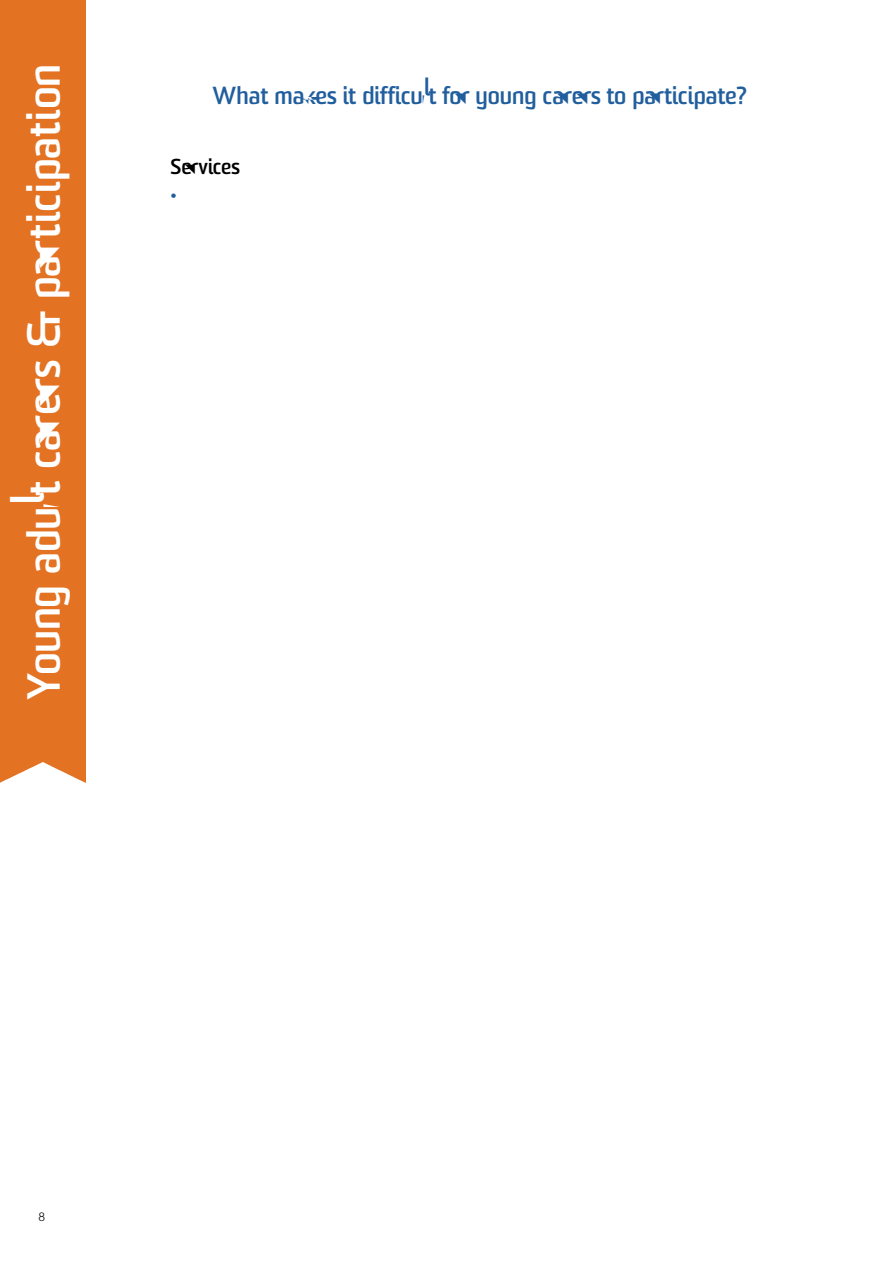
<style>
.page{position:relative;width:893px;height:1263px;background:#fff}
.page>*{position:absolute;margin:0;border:0;box-sizing:border-box;transform-origin:0 0}
.t1{font:700 45px "Sommet";letter-spacing:-.005em;color:#fff}
.t2{font:700 24px "Sommet";color:#215e9e}
.t3{font:700 21px "Sommet";color:#000}
.t4{font:300 18px "Arial MT Std";color:#215e9e}
.t5{font:300 12px "Arial MT Std";color:#000}
</style>
<div class="page">
<div style="left:0;top:0;width:85px;height:783px;background:#e37222"></div>
<h1 class="t1" style="left:16px;top:700px;width:637px;rotate:-90deg">Young adult carers &amp; participation</h1>
<p class="t2" style="left:213px;top:80px;width:535px">What makes it difficult for young carers to participate?</p>
<p class="t3" style="left:170px;top:153px;width:71px">Services</p>
<p class="t4" style="left:169px;top:186px;width:10px">•</p>
<p class="t5" style="left:39px;top:1209px;width:8px">8</p>
</div>
